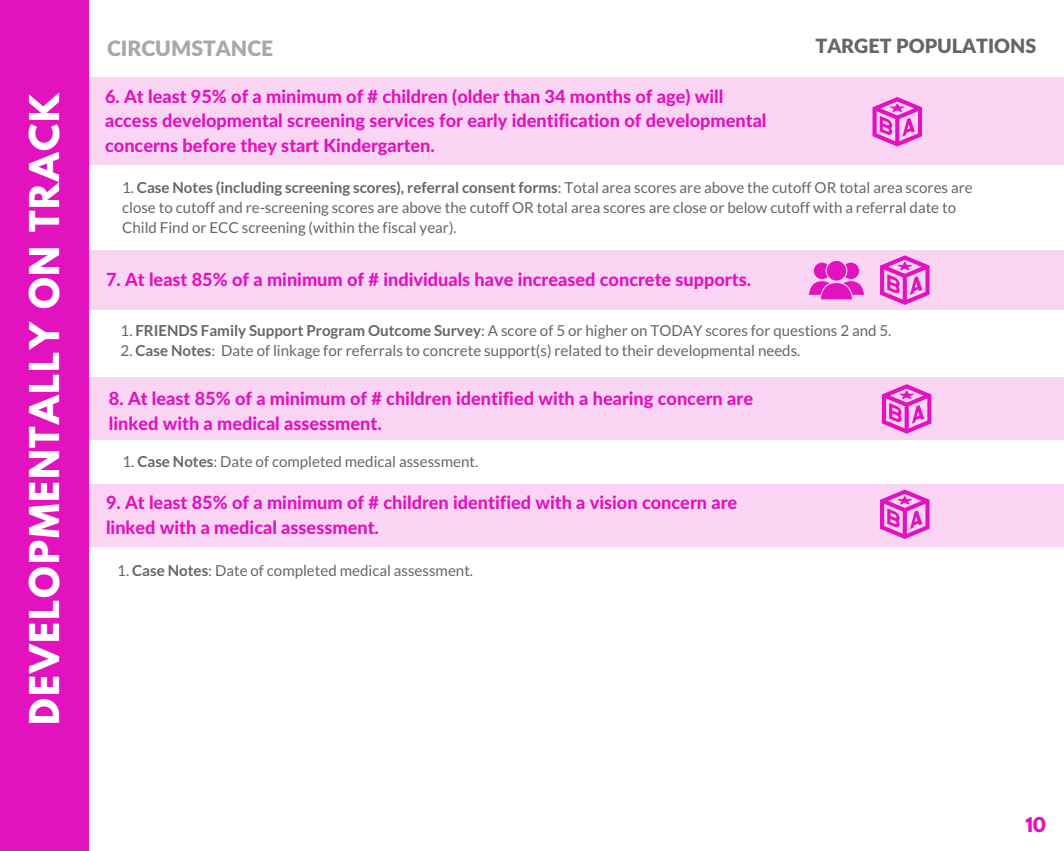
<style>
.page{position:relative;width:1064px;height:851px;background:#fff}
.page>*{position:absolute;margin:0;border:0;box-sizing:border-box;transform-origin:0 0}
.t1{font:700 36.3px "League Spartan";letter-spacing:.05em;color:#fff}
.t2{font:900 21.15px "Lato Latin";color:#a8a8a8}
.t3{font:900 19.65px "Lato Latin";color:#666}
.t4{font:800 18.15px/24.8px "Lato Latin";color:#e212bf}
.t5{font:700 18.15px "League Spartan";color:#e212bf}
.t6{font:15.15px/20.2px "Lato";color:#666}
.s1{font-weight:700}
</style>
<div class="page">
<div style="left:0;top:0;width:89px;height:850px;background:#e212bf"></div>
<div style="left:85px;top:251px;width:978px;height:58px;background:#f9d5f3"></div>
<div style="left:87px;top:378px;width:976px;height:61px;background:#f9d5f3"></div>
<div style="left:85px;top:77px;width:978px;height:87px;background:#f9d5f3"></div>
<div style="left:89px;top:484px;width:974px;height:62px;background:#f9d5f3"></div>
<svg style="left:809px;top:262px;width:54px;height:37px"></svg>
<div style="left:826px;top:261px;width:20px;height:19px;background:#e212bf;border-radius:50%"></div>
<svg style="left:872px;top:97px;width:49px;height:49px"></svg>
<svg style="left:880px;top:255px;width:49px;height:50px"></svg>
<svg style="left:881px;top:384px;width:50px;height:49px"></svg>
<svg style="left:880px;top:489px;width:49px;height:50px"></svg>
<h1 class="t1" style="left:26px;top:724px;width:634px;rotate:-90deg">DEVELOPMENTALLY ON TRACK</h1>
<p class="t3" style="left:815px;top:37px;width:222px">TARGET POPULATIONS</p>
<h2 class="t2" style="left:107px;top:39px;width:168px">CIRCUMSTANCE</h2>
<p class="t4" style="left:105px;top:85px;width:662px">6. At least 95% of a minimum of # children (older than 34 months of age) will access developmental screening services for early identification of developmental concerns before they start Kindergarten.</p>
<p class="t6" style="left:122px;top:176px;width:851px">1. <span class="s1">Case Notes (including screening scores), referral consent forms</span>: Total area scores are above the cutoff OR total area scores are close to cutoff and re-screening scores are above the cutoff OR total area scores are close or below cutoff with a referral date to<br>Child Find or ECC screening (within the fiscal year).</p>
<p class="t4" style="left:106px;top:268px;width:646px">7. At least 85% of a minimum of # individuals have increased concrete supports.</p>
<p class="t6" style="left:120px;top:319px;width:772px">1. <span class="s1">FRIENDS Family Support Program Outcome Survey</span>: A score of 5 or higher on TODAY scores for questions 2 and 5.</p>
<p class="t6" style="left:120px;top:340px;width:681px">2. <span class="s1">Case Notes</span>: Date of linkage for referrals to concrete support(s) related to their developmental needs.</p>
<p class="t4" style="left:109px;top:387px;width:645px">8. At least 85% of a minimum of # children identified with a hearing concern are linked with a medical assessment.</p>
<p class="t6" style="left:122px;top:450px;width:357px">1. <span class="s1">Case Notes</span>: Date of completed medical assessment.</p>
<p class="t4" style="left:106px;top:491px;width:632px">9. At least 85% of a minimum of # children identified with a vision concern are linked with a medical assessment.</p>
<p class="t6" style="left:117px;top:560px;width:357px">1. <span class="s1">Case Notes</span>: Date of completed medical assessment.</p>
<p class="t5" style="left:1025px;top:815px;width:22px">10</p>
</div>
